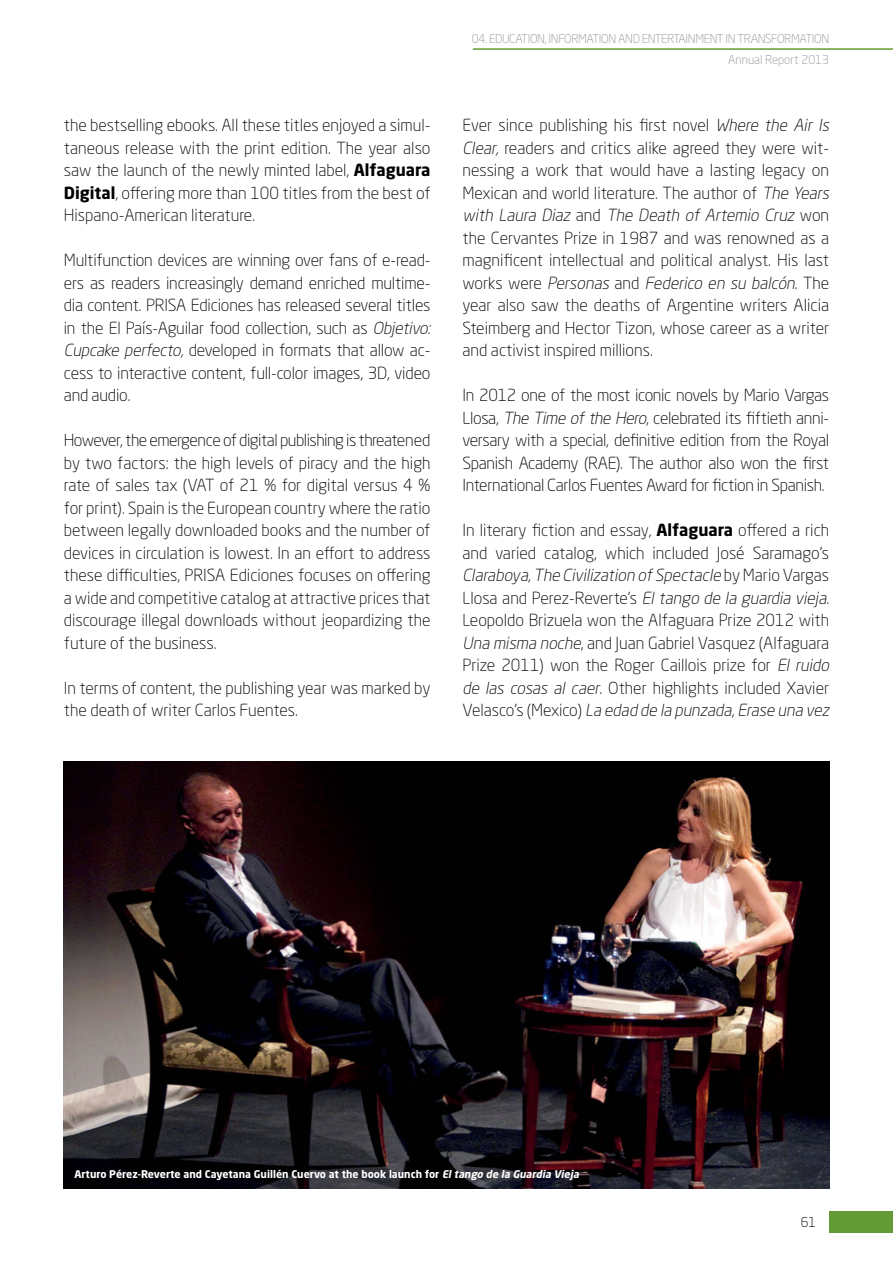
<style>
.page{position:relative;width:893px;height:1263px;background:#fff}
.page>*{position:absolute;margin:0;border:0;box-sizing:border-box;transform-origin:0 0}
.t1{font:300 16.5px/22.5px "Neo Sans Pro";color:#000}
.t2{font:300 13.5px "Neo Sans Pro";color:#000}
.t3{font:300 12px/21.1px "Neo Sans Pro";letter-spacing:-.03em;color:#939598;text-align:right}
.t4{font:700 10.5px "Neo Sans Pro";color:#fff}
.s1{font-weight:700}
.s2{font-style:italic}
</style>
<div class="page">
<div style="left:829px;top:1211px;width:64px;height:22px;background:#629b33"></div>
<hr style="left:473px;top:48px;width:420px;height:2px;background:#629b33">
<img style="left:64px;top:761px;width:765px;height:428px">
<p class="t1" style="left:64px;top:114px;width:368px;text-align:justify">the bestselling ebooks. All these titles enjoyed a simul&shy;taneous release with the print edition. The year also saw the launch of the newly minted label, <span class="s1">Alfaguara Digital</span>, offering more than 100 titles from the best of Hispano-American literature.</p>
<p class="t1" style="left:64px;top:249px;width:372px">Multifunction devices are winning over fans of e-read&shy;ers as readers increasingly demand enriched multime&shy;dia content. PRISA Ediciones has released several titles in the El País-Aguilar food collection, such as <span class="s2">Objetivo:<br>Cupcake perfecto,</span> developed in formats that allow ac&shy;cess to interactive content, full-color images, 3D, video and audio.</p>
<p class="t1" style="left:64px;top:429px;width:368px;text-align:justify">However, the emergence of digital publishing is threatened by two factors: the high levels of piracy and the high rate of sales tax (VAT of 21 % for digital versus 4 % for print). Spain is the European country where the ratio between legally downloaded books and the number of devices in circulation is lowest. In an effort to address these difficulties, PRISA Ediciones focuses on offering a wide and competitive catalog at attractive prices that discourage illegal downloads without jeopardizing the future of the business.</p>
<p class="t1" style="left:64px;top:676px;width:368px">In terms of content, the publishing year was marked by the death of writer Carlos Fuentes.</p>
<p class="t3" style="left:472px;top:28px;width:359px">04. Education, information and entertainment in transformation<br>Annual Report 2013</p>
<p class="t1" style="left:462px;top:114px;width:372px">Ever since publishing his first novel <span class="s2">Where the Air Is Clear,</span> readers and critics alike agreed they were wit&shy;nessing a work that would have a lasting legacy on Mexican and world literature. The author of <span class="s2">The Years with Laura Diaz</span> a n d <span class="s2">The Death of Artemio Cruz</span> w o n the Cervantes Prize in 1987 and was renowned as a magnificent intellectual and political analyst. His last w o r k s w e re <span class="s2">Personas</span> a n d <span class="s2">Federico en su balcón</span>. T h e year also saw the deaths of Argentine writers Alicia Steimberg and Hector Tizon, whose career as a writer and activist inspired millions.</p>
<p class="t1" style="left:462px;top:384px;width:368px;text-align:justify">In 2012 one of the most iconic novels by Mario Vargas Llosa, <span class="s2">The Time ofthe Hero</span>, celebrated its fiftieth anni&shy;versary with a special, definitive edition from the Royal Spanish Academy (RAE). The author also won the first International Carlos Fuentes Award for fiction in Spanish.</p>
<p class="t1" style="left:462px;top:519px;width:372px">In literary fiction and essay, <span class="s1">Alfaguara</span> offered a rich and varied catalog, which included José Saramago’s <span class="s2">Claraboya</span>, <span class="s2">The Civilization ofSpectacle</span> b y M a r i o V a r g a s Llosa and Perez-Reverte’s <span class="s2">El tango de la guardia vieja</span>.<br>Leopoldo Brizuela won the Alfaguara Prize 2012 with <span class="s2">Una misma noche</span>, and Juan Gabriel Vasquez (Alfaguara Prize 2011) won the Roger Caillois prize for <span class="s2">El ruido de las cosas al caer</span>. Other highlights included Xavier Ve l a s c o ’s ( M e x i c o ) <span class="s2">La edad de la punzada</span>, <span class="s2">Erase una vez</span></p>
<p class="t4" style="left:74px;top:1168px;width:508px">Arturo Pérez-Reverte and Cayetana Guillén Cuervo at the book launch for <span class="s2">Eltango de la Guardia Vieja</span></p>
<p class="t2" style="left:801px;top:1214px;width:17px">61</p>
</div>
